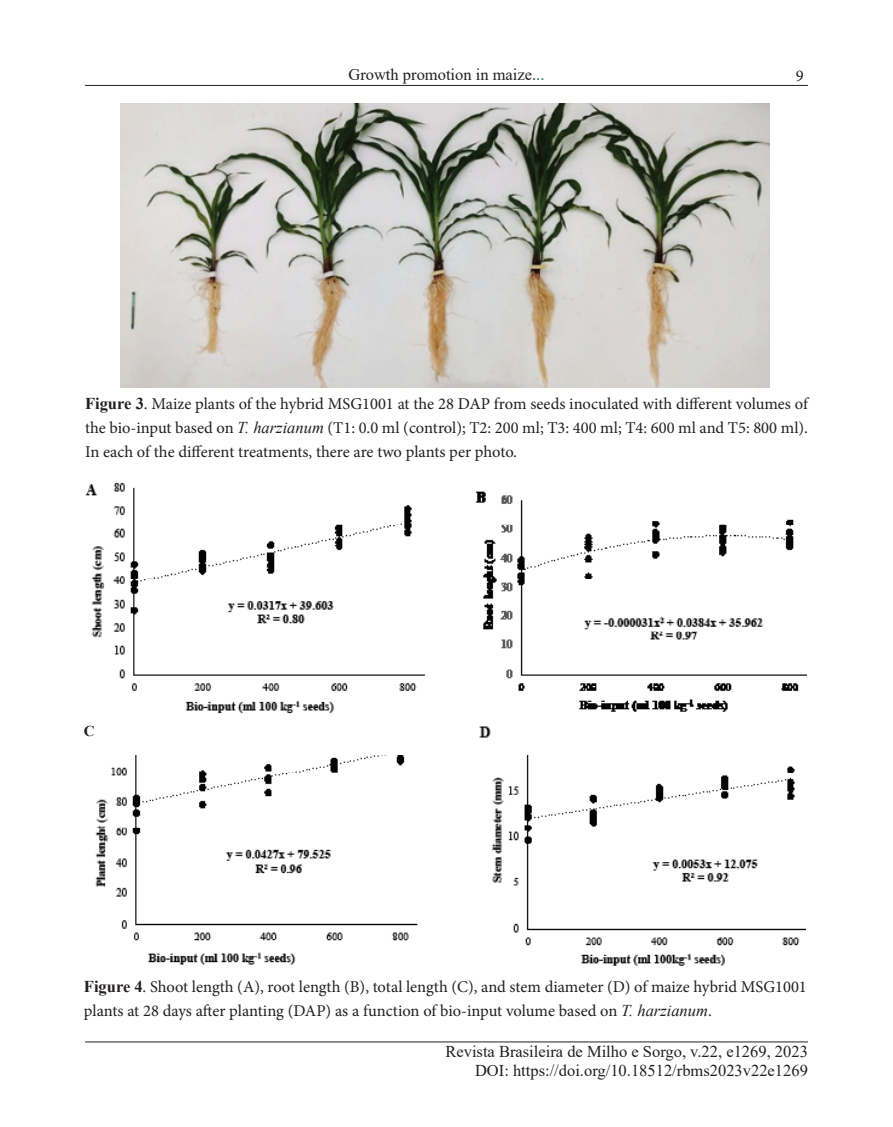
<style>
.page{position:relative;width:893px;height:1127px;background:#fff}
.page>*{position:absolute;margin:0;border:0;box-sizing:border-box;transform-origin:0 0}
.t1{font:16.5px/24px "Minion Pro";color:#231f20;text-align:justify}
.t2{font:16.5px/19.8px "Times New Roman";color:#231f20;text-align:right}
.t3{font:700 15px "Times New Roman";color:#231f20}
.s1{color:#00684d}
.s2{font-family:"Times New Roman";font-weight:700}
.s3{font-family:"Times New Roman";font-style:italic}
</style>
<div class="page">
<hr style="left:85px;top:85px;width:723px;height:1px;background:#231f20">
<hr style="left:85px;top:1041px;width:723px;height:1px;background:#231f20">
<img style="left:95px;top:755px;width:711px;height:211px">
<img style="left:85px;top:482px;width:722px;height:256px">
<img style="left:120px;top:103px;width:650px;height:284px">
<p class="t2" style="left:348px;top:64px;width:198px">Growth promotion in maize.<span class="s1">..</span></p>
<p class="t1" style="left:796px;top:64px;width:9px">9</p>
<p class="t1" style="left:85px;top:392px;width:724px"><span class="s2">Figure 3</span>. Maize plants of the hybrid MSG1001 at the 28 DAP from seeds inoculated with different volumes of the bio-input based on <span class="s3">T. harzianum</span> (T1: 0.0 ml (control); T2: 200 ml; T3: 400 ml; T4: 600 ml and T5: 800 ml).<br>In each of the different treatments, there are two plants per photo.</p>
<p class="t3" style="left:84px;top:720px;width:12px">C</p>
<p class="t1" style="left:84px;top:975px;width:724px"><span class="s2">Figure 4</span>. Shoot length (A), root length (B), total length (C), and stem diameter (D) of maize hybrid MSG1001 plants at 28 days after planting (DAP) as a function of bio-input volume based on <span class="s3">T. harzianum</span>.</p>
<p class="t2" style="left:445px;top:1040px;width:364px">Revista Brasileira de Milho e Sorgo, v.22, e1269, 2023<br>DOI: https://doi.org/10.18512/rbms2023v22e1269</p>
</div>
